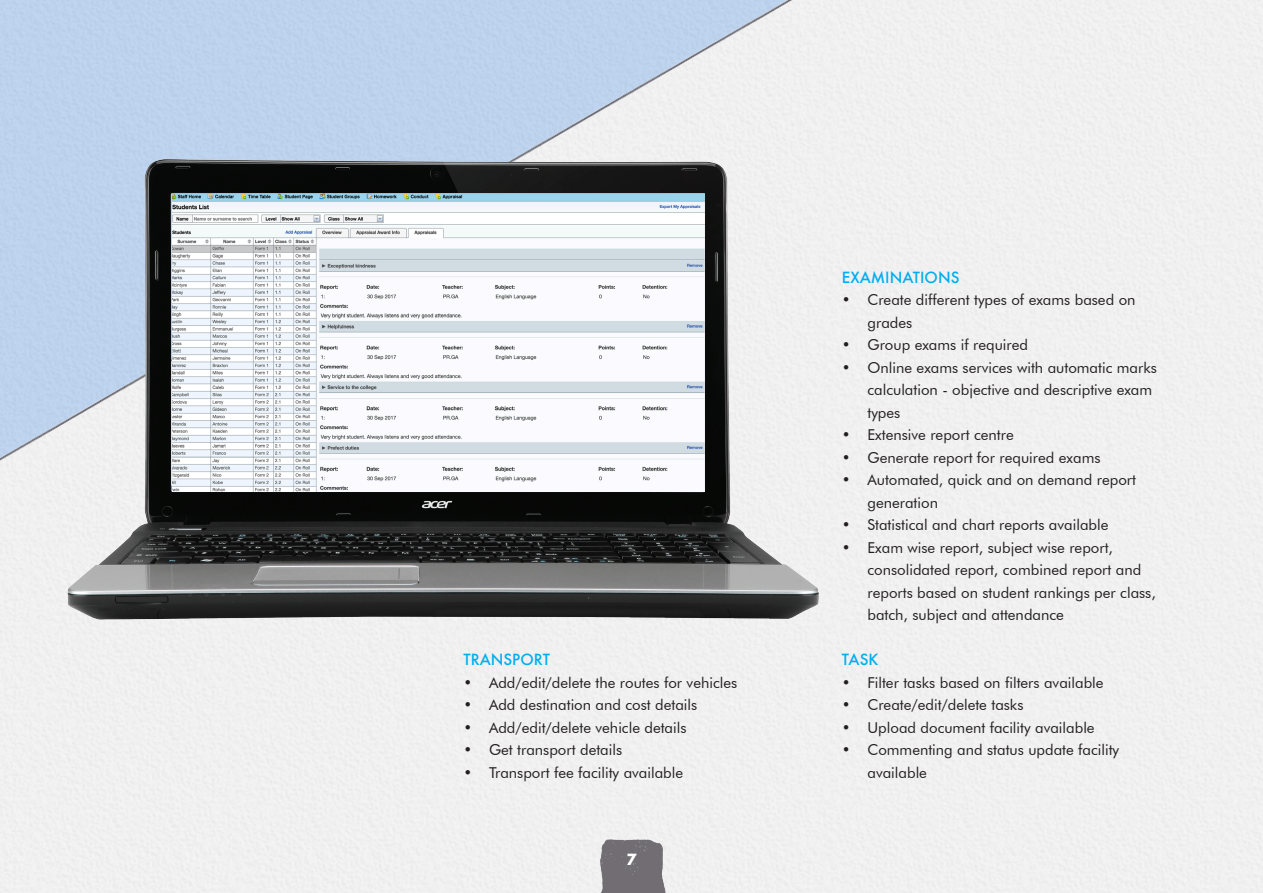
<style>
.page{position:relative;width:1263px;height:893px;background:#f0f0f0}
.page>*{position:absolute;margin:0;border:0;box-sizing:border-box;transform-origin:0 0}
.t1{font:15px "Futura BT";color:#231f20}
.t2{font:500 15px "Futura";color:#00aeef}
.t3{font:700 15px "Futura";color:#fff}
</style>
<div class="page">
<img style="left:595px;top:833px;width:73px;height:60px">
<div style="left:0;top:0;width:828px;height:473px;background:#bdd2ed"></div>
<img style="left:423px;top:0;width:395px;height:159px">
<img style="left:0;top:254px;width:67px;height:225px">
<img style="left:67px;top:159px;width:751px;height:461px">
<p class="t2" style="left:463px;top:649px;width:88px">TRANSPORT</p>
<p class="t1" style="left:463px;top:673px;width:275px">• Add/edit/delete the routes for vehicles</p>
<p class="t1" style="left:463px;top:696px;width:235px">• Add destination and cost details</p>
<p class="t1" style="left:463px;top:718px;width:225px">• Add/edit/delete vehicle details</p>
<p class="t1" style="left:463px;top:741px;width:160px">• Get transport details</p>
<p class="t1" style="left:463px;top:763px;width:221px">• Transport fee facility available</p>
<p class="t3" style="left:626px;top:848px;width:12px">7</p>
<p class="t2" style="left:842px;top:267px;width:119px">EXAMINATIONS</p>
<p class="t1" style="left:842px;top:291px;width:295px">• Create different types of exams based on</p>
<p class="t1" style="left:867px;top:313px;width:46px">grades</p>
<p class="t1" style="left:842px;top:336px;width:188px">• Group exams if required</p>
<p class="t1" style="left:842px;top:358px;width:316px">• Online exams services with automatic marks</p>
<p class="t1" style="left:867px;top:381px;width:286px">calculation - objective and descriptive exam</p>
<p class="t1" style="left:867px;top:403px;width:34px">types</p>
<p class="t1" style="left:842px;top:426px;width:173px">• Extensive report centre</p>
<p class="t1" style="left:842px;top:448px;width:260px">• Generate report for required exams</p>
<p class="t1" style="left:842px;top:471px;width:296px">• Automated, quick and on demand report</p>
<p class="t1" style="left:867px;top:493px;width:72px">generation</p>
<p class="t1" style="left:842px;top:516px;width:268px">• Statistical and chart reports available</p>
<p class="t1" style="left:842px;top:538px;width:273px">• Exam wise report, subject wise report,</p>
<p class="t1" style="left:867px;top:561px;width:275px">consolidated report, combined report and</p>
<p class="t1" style="left:867px;top:583px;width:290px">reports based on student rankings per class,</p>
<p class="t1" style="left:867px;top:606px;width:198px">batch, subject and attendance</p>
<p class="t2" style="left:842px;top:649px;width:38px">TASK</p>
<p class="t1" style="left:842px;top:673px;width:263px">• Filter tasks based on filters available</p>
<p class="t1" style="left:842px;top:696px;width:183px">• Create/edit/delete tasks</p>
<p class="t1" style="left:842px;top:718px;width:254px">• Upload document facility available</p>
<p class="t1" style="left:842px;top:741px;width:279px">• Commenting and status update facility</p>
<p class="t1" style="left:867px;top:763px;width:61px">available</p>
</div>
